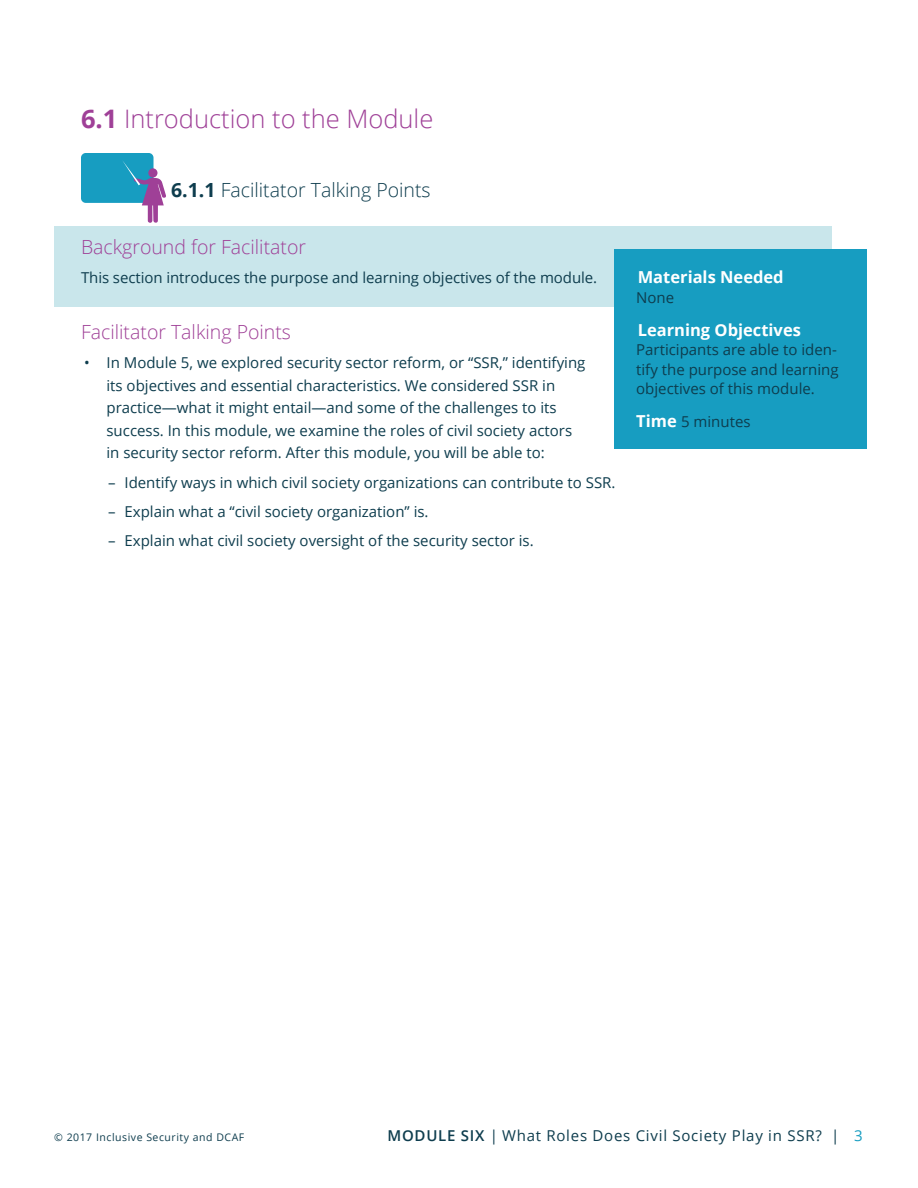
<style>
.page{position:relative;width:918px;height:1188px;background:#fff}
.page>*{position:absolute;margin:0;border:0;box-sizing:border-box;transform-origin:0 0}
.t1{font:300 25.5px "Open Sans";color:#9f4097}
.t2{font:300 19.5px "Open Sans";color:#9f4097}
.t3{font:300 19.5px "Open Sans";color:#0e3d4e}
.t4{font:700 16.5px "Open Sans";color:#fff}
.t5{font:15px/22.5px "Open Sans";color:#0e3d4e;text-align:justify}
.t6{font:15px "Open Sans";letter-spacing:.05em;color:#0e3d4e}
.t7{font:10.5px "Open Sans";letter-spacing:.05em;color:#0e3d4e}
.s1{font-weight:700}
.s2{font-weight:700;font-size:16.5px;color:#fff}
.s3{font-weight:600}
.s4{color:#179dc1}
</style>
<div class="page">
<div style="left:54px;top:226px;width:778px;height:81px;background:#c9e6eb"></div>
<div style="left:615px;top:249px;width:252px;height:200px;background:#179dc1"></div>
<div style="left:81px;top:153px;width:73px;height:50px;background:#179dc1;border-radius:5px"></div>
<svg style="left:122px;top:160px;width:44px;height:63px"></svg>
<h1 class="t1" style="left:81px;top:101px;width:354px"><span class="s1">6.1</span> Introduction to the Module</h1>
<h2 class="t3" style="left:171px;top:177px;width:261px"><span class="s1">6.1.1</span> Facilitator Talking Points</h2>
<h2 class="t2" style="left:81px;top:233px;width:227px">Background for Facilitator</h2>
<p class="t5" style="left:81px;top:266px;width:518px">This section introduces the purpose and learning objectives of the module.</p>
<h2 class="t2" style="left:81px;top:319px;width:212px">Facilitator Talking Points</h2>
<p class="t5" style="left:106px;top:351px;width:480px;text-align:left;text-indent:-22px">• In Module 5, we explored security sector reform, or “SSR,” identifying its objectives and essential characteristics. We considered SSR in practice—what it might entail—and some of the challenges to its success. In this module, we examine the roles of civil society actors in security sector reform. After this module, you will be able to:</p>
<p class="t5" style="left:108px;top:470px;width:509px">– Identify ways in which civil society organizations can contribute to SSR.</p>
<p class="t5" style="left:108px;top:500px;width:322px">– Explain what a “civil society organization” is.</p>
<p class="t5" style="left:108px;top:529px;width:427px">– Explain what civil society oversight of the security sector is.</p>
<p class="t4" style="left:638px;top:266px;width:148px">Materials Needed</p>
<p class="t5" style="left:636px;top:286px;width:39px">None</p>
<p class="t4" style="left:638px;top:318px;width:165px">Learning Objectives</p>
<p class="t5" style="left:636px;top:340px;width:204px;line-height:19.5px">Participants are able to iden&shy;tify the purpose and learning objectives of this module.</p>
<p class="t5" style="left:636px;top:410px;width:116px"><span class="s2">Time</span> 5 minutes</p>
<p class="t7" style="left:54px;top:1130px;width:192px">© 2017 Inclusive Security and DCAF</p>
<p class="t6" style="left:387px;top:1125px;width:477px"><span class="s3">MODULE SIX</span> | What Roles Does Civil Society Play in SSR? | <span class="s4">3</span></p>
</div>
